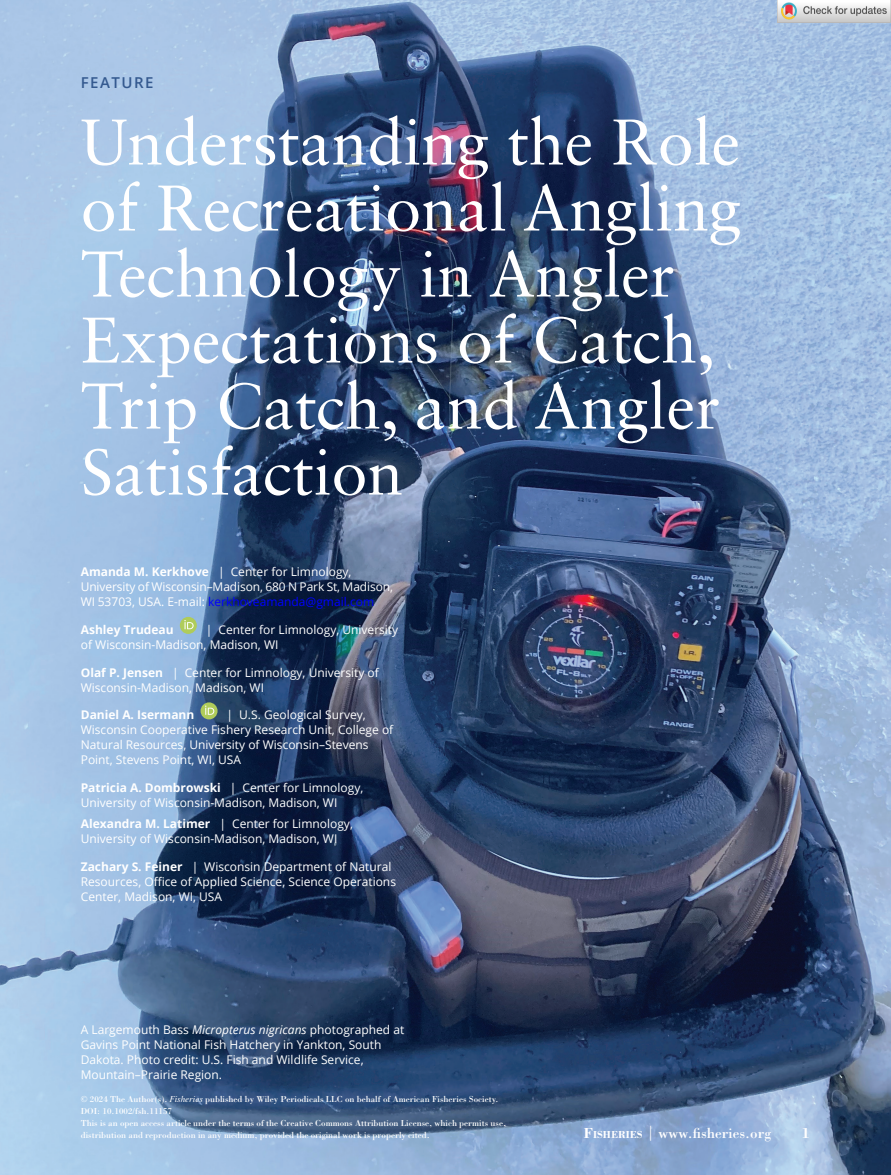
<style>
.page{position:relative;width:891px;height:1175px;background:#fff}
.page>*{position:absolute;margin:0;border:0;box-sizing:border-box;transform-origin:0 0}
.t1{font:64.5px/66px "Sabon LT Std";color:#fff}
.t2{font:15px "Bodoni Std";color:#fff}
.t3{font:600 15px "Open Sans";letter-spacing:.1em;color:#34598f}
.t4{font:700 15px "Bodoni Std";color:#fff}
.t5{font:12px/15px "Open Sans";color:#fff}
.t6{font:700 12px "Open Sans";color:#fff}
.t7{font:9px/12px "Bodoni Std";color:#fff}
.t8{font:9px "Bodoni Std";color:#231f20}
.s1{font-weight:700}
.s2{color:#00f}
.s3{font-style:italic}
.s4{font-family:"STIX";font-style:italic}
.s5{font-weight:700;font-size:10.5px}
</style>
<div class="page">
<img style="left:0;top:0;width:891px;height:1174px">
<div style="left:180px;top:617px;width:17px;height:17px;background:#afcc5a;border-radius:50%"></div>
<svg style="left:184px;top:620px;width:10px;height:9px"></svg>
<svg style="left:201px;top:702px;width:17px;height:17px"></svg>
<svg style="left:205px;top:705px;width:9px;height:9px"></svg>
<img style="left:777px;top:0;width:114px;height:22px">
<p class="t3" style="left:81px;top:72px;width:74px">FEATURE</p>
<h1 class="t1" style="left:81px;top:108px;width:662px">Understanding the Role of Recreational Angling<br>Technology in Angler<br>Expectations of Catch,<br>Trip Catch, and Angler<br>Satisfaction</h1>
<p class="t5" style="left:81px;top:564px;width:314px"><span class="s1">Amanda M. Kerkhove</span> | Center for Limnology,<br>University of Wisconsin–Madison, 680 N Park St, Madison,<br>WI 53703, USA. E-mail: <span class="s2">kerkhoveamanda@gmail.com</span></p>
<p class="t6" style="left:81px;top:621px;width:94px">Ashley Trudeau</p>
<p class="t5" style="left:81px;top:621px;width:319px;text-indent:125px">| Center for Limnology, University of Wisconsin-Madison, Madison, WI</p>
<p class="t5" style="left:81px;top:664px;width:300px"><span class="s1">Olaf P. Jensen</span> | Center for Limnology, University of<br>Wisconsin-Madison, Madison, WI</p>
<p class="t6" style="left:81px;top:706px;width:115px">Daniel A. Isermann</p>
<p class="t5" style="left:81px;top:707px;width:314px;text-indent:146px">| U.S. Geological Survey, Wisconsin Cooperative Fishery Research Unit, College of Natural Resources, University of Wisconsin–Stevens Point, Stevens Point, WI, USA</p>
<p class="t5" style="left:81px;top:780px;width:284px"><span class="s1">Patricia A. Dombrowski</span> | Center for Limnology,<br>University of Wisconsin-Madison, Madison, WI</p>
<p class="t5" style="left:81px;top:816px;width:274px"><span class="s1">Alexandra M. Latimer</span> | Center for Limnology,<br>University of Wisconsin-Madison, Madison, WI</p>
<p class="t5" style="left:81px;top:858px;width:317px"><span class="s1">Zachary S. Feiner</span> | Wisconsin Department of Natural<br>Resources, Office of Applied Science, Science Operations<br>Center, Madison, WI, USA</p>
<p class="t5" style="left:81px;top:1022px;width:325px">A Largemouth Bass <span class="s3">Micropterus nigricans</span> photographed at Gavins Point National Fish Hatchery in Yankton, South Dakota. Photo credit: U.S. Fish and Wildlife Service, Mountain–Prairie Region.</p>
<p class="t7" style="left:81px;top:1092px;width:427px">© 2024 The Author(s). <span class="s4">Fisheries</span> published by Wiley Periodicals LLC on behalf of American Fisheries Society.<br>DOI: 10.1002/fsh.11157<br>This is an open access article under the terms of the Creative Commons Attribution License, which permits use, distribution and reproduction in any medium, provided the original work is properly cited.</p>
<p class="t8" style="left:164px;top:1093px;width:4px">.</p>
<p class="t2" style="left:584px;top:1124px;width:189px"><span class="s1">F</span><span class="s5">ISHERIES</span> | www.fisheries.org</p>
<p class="t4" style="left:801px;top:1123px;width:11px">1</p>
</div>
